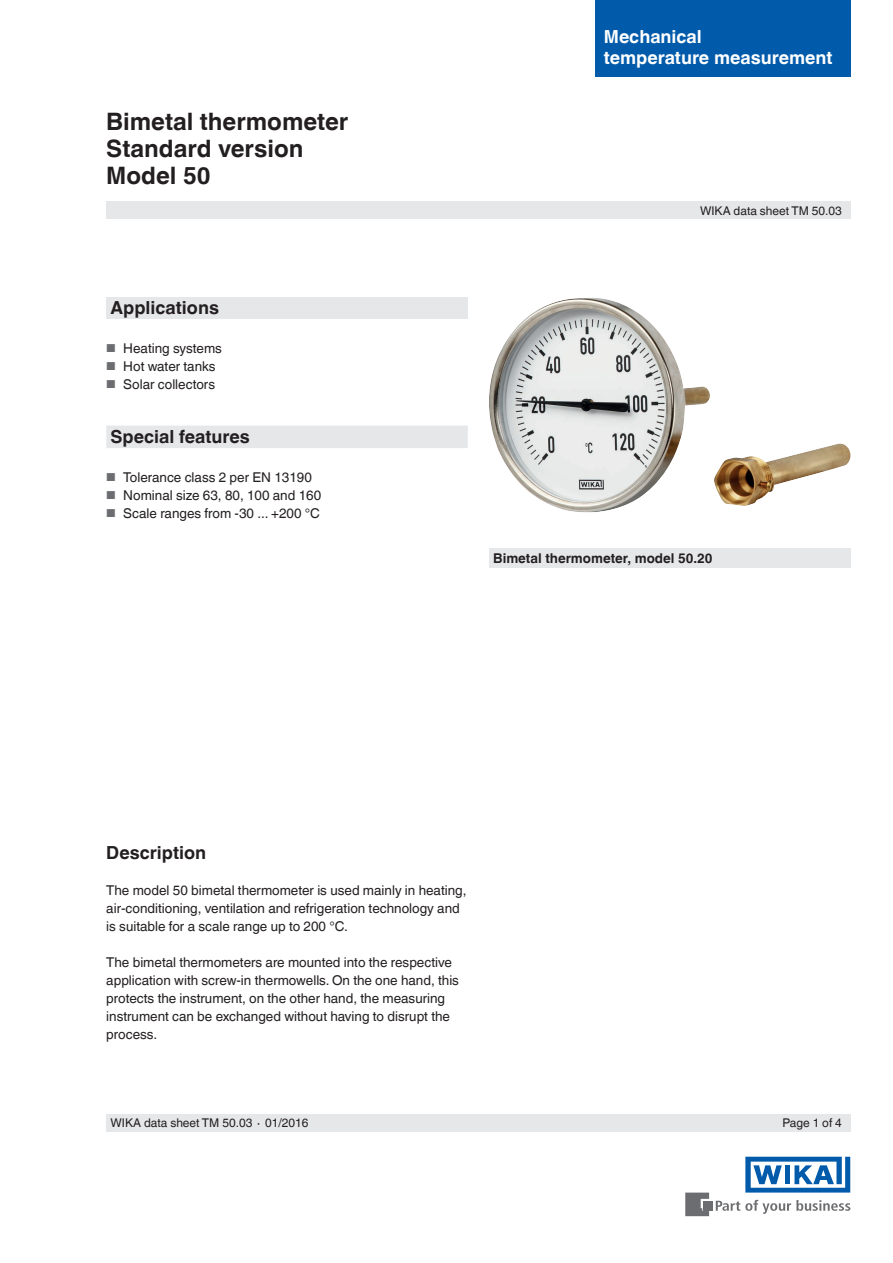
<style>
.page{position:relative;width:893px;height:1263px;background:#fff}
.page>*{position:absolute;margin:0;border:0;box-sizing:border-box;transform-origin:0 0}
.t1{font:700 24px/27px "Helvetica World";color:#231f20}
.t2{font:700 18px "Helvetica World";color:#231f20}
.t3{font:700 18px/21px "Helvetica World";color:#fff}
.t4{font:13.5px/18px "Helvetica World";color:#231f20}
.t5{font:700 13.5px "Helvetica World";color:#231f20}
.t6{font:12px "Helvetica World";color:#231f20}
.s1{font-size:11.55px;color:#6c6d70}
</style>
<div class="page">
<div style="left:106px;top:298px;width:362px;height:21px;background:#e6e7e9"></div>
<svg style="left:716px;top:1200px;width:134px;height:14px"></svg>
<div style="left:703px;top:1201px;width:9px;height:9px;background:#6c6d70"></div>
<svg style="left:685px;top:1192px;width:24px;height:24px"></svg>
<svg style="left:745px;top:1157px;width:105px;height:35px"></svg>
<div style="left:106px;top:202px;width:744px;height:17px;background:#e6e7e9"></div>
<div style="left:106px;top:1114px;width:744px;height:17px;background:#e6e7e9"></div>
<div style="left:595px;top:0;width:255px;height:77px;background:#015aaa"></div>
<div style="left:489px;top:548px;width:361px;height:19px;background:#e6e7e9"></div>
<div style="left:106px;top:426px;width:362px;height:22px;background:#e6e7e9"></div>
<img style="left:489px;top:298px;width:361px;height:214px">
<h1 class="t1" style="left:106px;top:108px;width:244px">Bimetal thermometer<br>Standard version<br>Model 50</h1>
<h2 class="t2" style="left:111px;top:297px;width:110px">Applications</h2>
<p class="t4" style="left:106px;top:339px;width:117px"><span class="s1">■</span> Heating systems</p>
<p class="t4" style="left:106px;top:357px;width:111px"><span class="s1">■</span> Hot water tanks</p>
<p class="t4" style="left:106px;top:375px;width:110px"><span class="s1">■</span> Solar collectors</p>
<h2 class="t2" style="left:111px;top:426px;width:141px">Special features</h2>
<p class="t4" style="left:106px;top:468px;width:207px"><span class="s1">■</span> Tolerance class 2 per EN 13190</p>
<p class="t4" style="left:106px;top:486px;width:216px"><span class="s1">■</span> Nominal size 63, 80, 100 and 160</p>
<p class="t4" style="left:106px;top:504px;width:215px"><span class="s1">■</span> Scale ranges from -30 ... +200 °C</p>
<h2 class="t3" style="left:604px;top:26px;width:230px">Mechanical<br>temperature measurement</h2>
<p class="t6" style="left:700px;top:204px;width:143px">WIKA data sheet TM 50.03</p>
<p class="t5" style="left:493px;top:550px;width:221px">Bimetal thermometer, model 50.20</p>
<h2 class="t2" style="left:106px;top:842px;width:101px">Description</h2>
<p class="t4" style="left:106px;top:881px;width:362px">The model 50 bimetal thermometer is used mainly in heating, air-conditioning, ventilation and refrigeration technology and is suitable for a scale range up to 200 °C.</p>
<p class="t4" style="left:106px;top:953px;width:354px">The bimetal thermometers are mounted into the respective application with screw-in thermowells. On the one hand, this protects the instrument, on the other hand, the measuring instrument can be exchanged without having to disrupt the process.</p>
<p class="t6" style="left:111px;top:1116px;width:200px">WIKA data sheet TM 50.03 ∙ 01/2016</p>
<p class="t6" style="left:782px;top:1116px;width:61px">Page 1 of 4</p>
</div>
